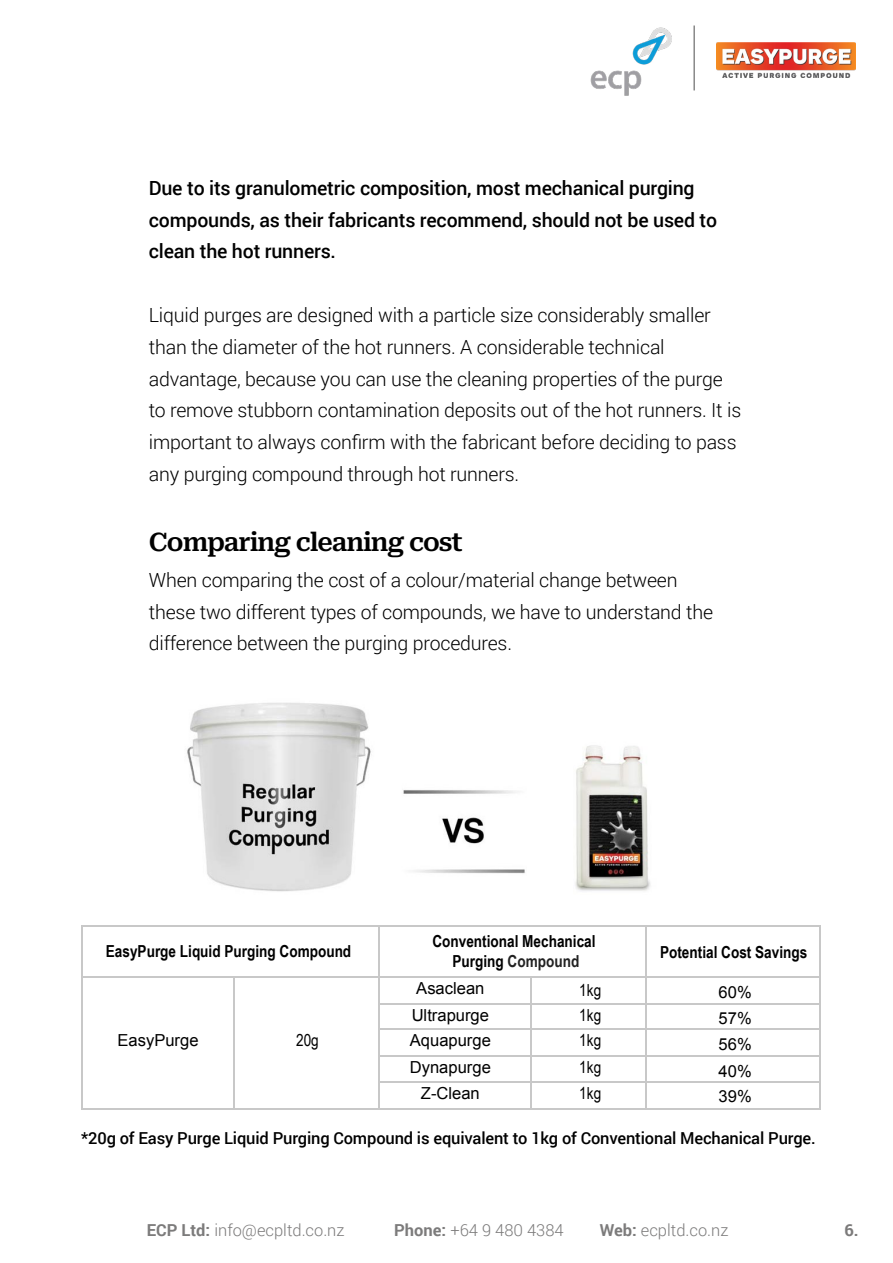
<style>
.page{position:relative;width:893px;height:1263px;background:#fff}
.page>*{position:absolute;margin:0;border:0;box-sizing:border-box;transform-origin:0 0}
.t1{font:600 25.5px "Roboto Serif";letter-spacing:-.04em;color:#000}
.t2{font:300 19.5px/31.8px "Roboto";letter-spacing:-.01em;color:#000}
.t3{font:500 19.5px/31.8px "Roboto";letter-spacing:-.01em;color:#000}
.t4{font:700 16.5px/20px "Arial Narrow";color:#000;text-align:center}
.t5{font:500 16.5px "Roboto";letter-spacing:-.01em;color:#000}
.t6{font:16.5px "Arial";color:#000}
.t7{font:300 16.5px "Roboto";color:#7c7b7b}
.t8{font:16.5px/25.7px "Arial Narrow";color:#000;text-align:justify}
.t9{font:700 16.5px "Roboto";color:#7c7b7b}
.s1{color:#222}
.s2{font-weight:700}
</style>
<div class="page">
<img style="left:590px;top:27px;width:82px;height:69px">
<img style="left:717px;top:43px;width:138px;height:34px">
<hr style="left:694px;top:26px;width:1px;height:64px;background:#575756">
<img style="left:187px;top:702px;width:464px;height:190px">
<hr style="left:81px;top:925px;width:2px;height:53px;background:#c8c8c8">
<hr style="left:81px;top:925px;width:152px;height:2px;background:#c8c8c8">
<hr style="left:233px;top:925px;width:147px;height:2px;background:#c8c8c8">
<hr style="left:378px;top:925px;width:2px;height:53px;background:#c8c8c8">
<hr style="left:380px;top:925px;width:150px;height:2px;background:#c8c8c8">
<hr style="left:530px;top:925px;width:145px;height:2px;background:#c8c8c8">
<hr style="left:646px;top:925px;width:1px;height:184px;background:#c8c8c8">
<hr style="left:675px;top:925px;width:146px;height:2px;background:#c8c8c8">
<hr style="left:819px;top:925px;width:2px;height:53px;background:#c8c8c8">
<hr style="left:81px;top:978px;width:2px;height:25px;background:#c8c8c8">
<hr style="left:81px;top:976px;width:153px;height:2px;background:#c8c8c8">
<hr style="left:233px;top:976px;width:147px;height:2px;background:#c8c8c8">
<hr style="left:378px;top:978px;width:2px;height:26px;background:#c8c8c8">
<hr style="left:380px;top:976px;width:151px;height:2px;background:#c8c8c8">
<hr style="left:530px;top:978px;width:1px;height:131px;background:#c8c8c8">
<hr style="left:530px;top:976px;width:145px;height:2px;background:#c8c8c8">
<hr style="left:675px;top:976px;width:146px;height:2px;background:#c8c8c8">
<hr style="left:819px;top:978px;width:2px;height:26px;background:#c8c8c8">
<hr style="left:81px;top:1003px;width:2px;height:27px;background:#c8c8c8">
<hr style="left:378px;top:1003px;width:2px;height:27px;background:#c8c8c8">
<hr style="left:380px;top:1003px;width:151px;height:1px;background:#c8c8c8">
<hr style="left:531px;top:1003px;width:144px;height:1px;background:#c8c8c8">
<hr style="left:675px;top:1003px;width:146px;height:1px;background:#c8c8c8">
<hr style="left:819px;top:1004px;width:2px;height:26px;background:#c8c8c8">
<hr style="left:81px;top:1030px;width:2px;height:25px;background:#c8c8c8">
<hr style="left:378px;top:1029px;width:2px;height:28px;background:#c8c8c8">
<hr style="left:380px;top:1029px;width:151px;height:1px;background:#c8c8c8">
<hr style="left:531px;top:1029px;width:144px;height:1px;background:#c8c8c8">
<hr style="left:675px;top:1029px;width:146px;height:1px;background:#c8c8c8">
<hr style="left:819px;top:1030px;width:2px;height:27px;background:#c8c8c8">
<hr style="left:81px;top:1055px;width:2px;height:27px;background:#c8c8c8">
<hr style="left:378px;top:1055px;width:2px;height:27px;background:#c8c8c8">
<hr style="left:380px;top:1055px;width:151px;height:2px;background:#c8c8c8">
<hr style="left:531px;top:1055px;width:144px;height:2px;background:#c8c8c8">
<hr style="left:675px;top:1055px;width:146px;height:2px;background:#c8c8c8">
<hr style="left:819px;top:1057px;width:2px;height:25px;background:#c8c8c8">
<hr style="left:81px;top:1082px;width:2px;height:27px;background:#c8c8c8">
<svg style="left:233px;top:978px;width:1px;height:130px"></svg>
<hr style="left:378px;top:1081px;width:2px;height:28px;background:#c8c8c8">
<hr style="left:380px;top:1081px;width:151px;height:1px;background:#c8c8c8">
<hr style="left:531px;top:1081px;width:144px;height:1px;background:#c8c8c8">
<hr style="left:675px;top:1081px;width:146px;height:1px;background:#c8c8c8">
<hr style="left:819px;top:1082px;width:2px;height:27px;background:#c8c8c8">
<hr style="left:81px;top:1108px;width:153px;height:1px;background:#c8c8c8">
<hr style="left:234px;top:1108px;width:146px;height:1px;background:#c8c8c8">
<hr style="left:380px;top:1108px;width:151px;height:1px;background:#c8c8c8">
<hr style="left:531px;top:1108px;width:144px;height:1px;background:#c8c8c8">
<hr style="left:675px;top:1108px;width:146px;height:1px;background:#c8c8c8">
<p class="t3" style="left:149px;top:171px;width:570px">Due to its granulometric composition, most mechanical purging compounds, as their fabricants recommend, should not be used to clean the hot runners.</p>
<p class="t2" style="left:149px;top:299px;width:594px">Liquid purges are designed with a particle size considerably smaller than the diameter of the hot runners. A considerable technical advantage, because you can use the cleaning properties of the purge to remove stubborn contamination deposits out of the hot runners. It is important to always confirm with the fabricant before deciding to pass any purging compound through hot runners.</p>
<h1 class="t1" style="left:149px;top:521px;width:316px">Comparing cleaning cost</h1>
<p class="t2" style="left:149px;top:563px;width:566px">When comparing the cost of a colour/material change between these two different types of compounds, we have to understand the difference between the purging procedures.</p>
<p class="t4" style="left:106px;top:941px;width:247px">EasyPurge Liquid Purging Compound</p>
<p class="t4" style="left:432px;top:930px;width:165px">Conventional Mechanical<br>Purging <span class="s1">Compound</span></p>
<p class="t8" style="left:579px;top:977px;width:23px">1kg 1kg 1kg 1kg 1kg</p>
<p class="t4" style="left:660px;top:941px;width:149px">Potential Cost Savings</p>
<p class="t6" style="left:416px;top:977px;width:70px">Asaclean</p>
<p class="t6" style="left:719px;top:981px;width:35px">60%</p>
<p class="t6" style="left:412px;top:1004px;width:79px">Ultrapurge</p>
<p class="t6" style="left:719px;top:1008px;width:35px">57%</p>
<p class="t6" style="left:410px;top:1030px;width:83px">Aquapurge</p>
<p class="t6" style="left:719px;top:1033px;width:35px">56%</p>
<p class="t6" style="left:410px;top:1056px;width:83px">Dynapurge</p>
<p class="t6" style="left:719px;top:1060px;width:35px">40%</p>
<p class="t6" style="left:421px;top:1082px;width:60px">Z-Clean</p>
<p class="t6" style="left:719px;top:1085px;width:35px">39%</p>
<p class="t6" style="left:118px;top:1030px;width:83px">EasyPurge</p>
<p class="t8" style="left:296px;top:1027px;width:24px">20g</p>
<p class="t5" style="left:81px;top:1127px;width:736px">*20g of Easy Purge Liquid Purging Compound is equivalent to 1kg of Conventional Mechanical Purge.</p>
<p class="t7" style="left:147px;top:1218px;width:199px"><span class="s2">ECP Ltd:</span> info@ecpltd.co.nz</p>
<p class="t7" style="left:394px;top:1218px;width:171px"><span class="s2">Phone:</span> +64 9 480 4384</p>
<p class="t7" style="left:600px;top:1218px;width:130px"><span class="s2">Web:</span> ecpltd.co.nz</p>
<p class="t9" style="left:844px;top:1218px;width:16px">6.</p>
</div>
